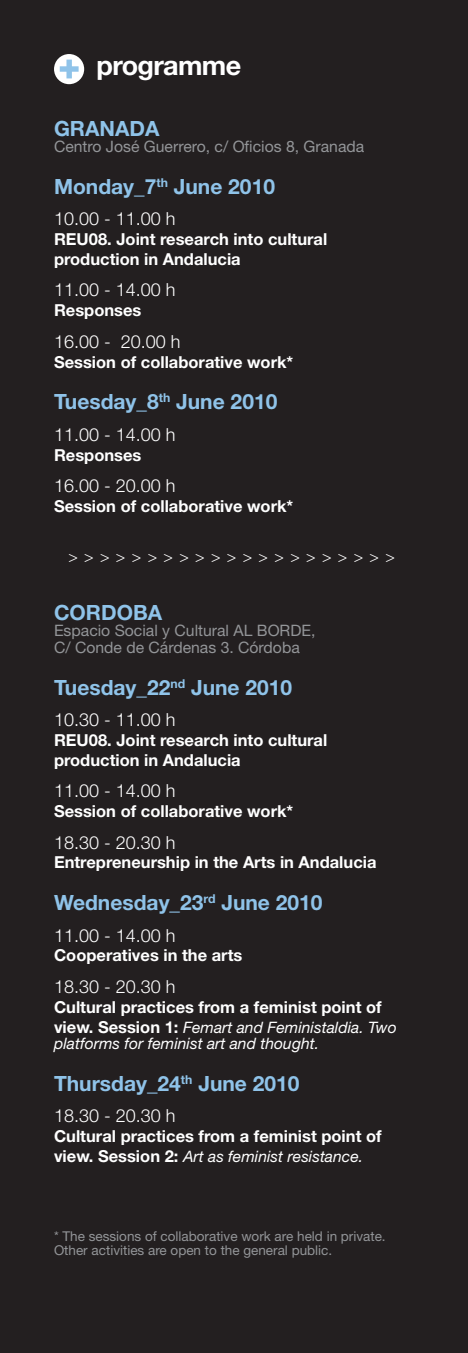
<style>
.page{position:relative;width:468px;height:1353px;background:#fff}
.page>*{position:absolute;margin:0;border:0;box-sizing:border-box;transform-origin:0 0}
.t1{font:700 27px "Helvetica Neue";letter-spacing:-.025em;color:#fff}
.t2{font:700 21px "Helvetica Neue";color:#8fc3e9}
.t3{font:300 18px "Helvetica Neue";color:#fff}
.t4{font:700 16.5px/19.8px "Helvetica Neue";color:#fff}
.t5{font:italic 15.75px/16.5px "Helvetica Neue";color:#fff}
.t6{font:15.75px/16.5px "Helvetica Neue";color:#939598}
.t7{font:300 15.75px "Helvetica Neue";color:#fff}
.t8{font:13.5px/13.5px "Helvetica Neue";color:#939598}
.s1{font-weight:700;font-style:normal;font-size:16.5px}
</style>
<div class="page">
<div style="left:0;top:0;width:468px;height:1352px;background:#231f20"></div>
<div style="left:54px;top:54px;width:30px;height:30px;background:#fff;border-radius:50%"></div>
<div style="left:66px;top:60px;width:6px;height:18px;background:#8fc3e9"></div>
<div style="left:60px;top:66px;width:19px;height:6px;background:#8fc3e9"></div>
<h1 class="t1" style="left:97px;top:49px;width:146px">programme</h1>
<p class="t2" style="left:54px;top:115px;width:107px">GRANADA</p>
<p class="t6" style="left:54px;top:138px;width:312px">Centro José Guerrero, c/ Oficios 8, Granada</p>
<p class="t2" style="left:54px;top:173px;width:222px">Monday_7<sup>th</sup> June 2010</p>
<p class="t3" style="left:54px;top:208px;width:123px">10.00 - 11.00 h</p>
<p class="t4" style="left:54px;top:229px;width:275px">REU08. Joint research into cultural production in Andalucia</p>
<p class="t3" style="left:54px;top:279px;width:123px">11.00 - 14.00 h</p>
<p class="t4" style="left:54px;top:300px;width:89px">Responses</p>
<p class="t3" style="left:54px;top:330px;width:128px">16.00 - 20.00 h</p>
<p class="t4" style="left:54px;top:351px;width:241px">Session of collaborative work*</p>
<p class="t2" style="left:54px;top:389px;width:225px">Tuesday_8<sup>th</sup> June 2010</p>
<p class="t3" style="left:54px;top:423px;width:123px">11.00 - 14.00 h</p>
<p class="t4" style="left:54px;top:444px;width:89px">Responses</p>
<p class="t3" style="left:54px;top:474px;width:123px">16.00 - 20.00 h</p>
<p class="t4" style="left:54px;top:496px;width:241px">Session of collaborative work*</p>
<p class="t7" style="left:68px;top:546px;width:328px">&gt; &gt; &gt; &gt; &gt; &gt; &gt; &gt; &gt; &gt; &gt; &gt; &gt; &gt; &gt; &gt; &gt; &gt; &gt; &gt; &gt;</p>
<p class="t2" style="left:54px;top:599px;width:110px">CORDOBA</p>
<p class="t6" style="left:54px;top:622px;width:263px">Espacio Social y Cultural AL BORDE,<br>C/ Conde de Cárdenas 3. Córdoba</p>
<p class="t2" style="left:54px;top:674px;width:240px">Tuesday_22<sup>nd</sup> June 2010</p>
<p class="t3" style="left:54px;top:708px;width:123px">10.30 - 11.00 h</p>
<p class="t4" style="left:54px;top:729px;width:275px">REU08. Joint research into cultural production in Andalucia</p>
<p class="t3" style="left:54px;top:779px;width:123px">11.00 - 14.00 h</p>
<p class="t4" style="left:54px;top:800px;width:241px">Session of collaborative work*</p>
<p class="t3" style="left:54px;top:831px;width:123px">18.30 - 20.30 h</p>
<p class="t4" style="left:54px;top:852px;width:324px">Entrepreneurship in the Arts in Andalucia</p>
<p class="t2" style="left:54px;top:889px;width:270px">Wednesday_23<sup>rd</sup> June 2010</p>
<p class="t3" style="left:54px;top:924px;width:123px">11.00 - 14.00 h</p>
<p class="t4" style="left:54px;top:945px;width:190px">Cooperatives in the arts</p>
<p class="t3" style="left:54px;top:975px;width:123px">18.30 - 20.30 h</p>
<p class="t4" style="left:54px;top:996px;width:329px">Cultural practices from a feminist point of</p>
<p class="t5" style="left:54px;top:1018px;width:344px"><span class="s1">view. Session 1:</span> Femart and Feministaldia. Two platforms for feminist art and thought.</p>
<p class="t2" style="left:54px;top:1070px;width:247px">Thursday_24<sup>th</sup> June 2010</p>
<p class="t3" style="left:54px;top:1104px;width:123px">18.30 - 20.30 h</p>
<p class="t4" style="left:54px;top:1125px;width:329px">Cultural practices from a feminist point of</p>
<p class="t5" style="left:54px;top:1147px;width:311px"><span class="s1">view. Session 2:</span> Art as feminist resistance.</p>
<p class="t8" style="left:54px;top:1229px;width:333px">* The sessions of collaborative work are held in private.<br>Other activities are open to the general public.</p>
</div>
